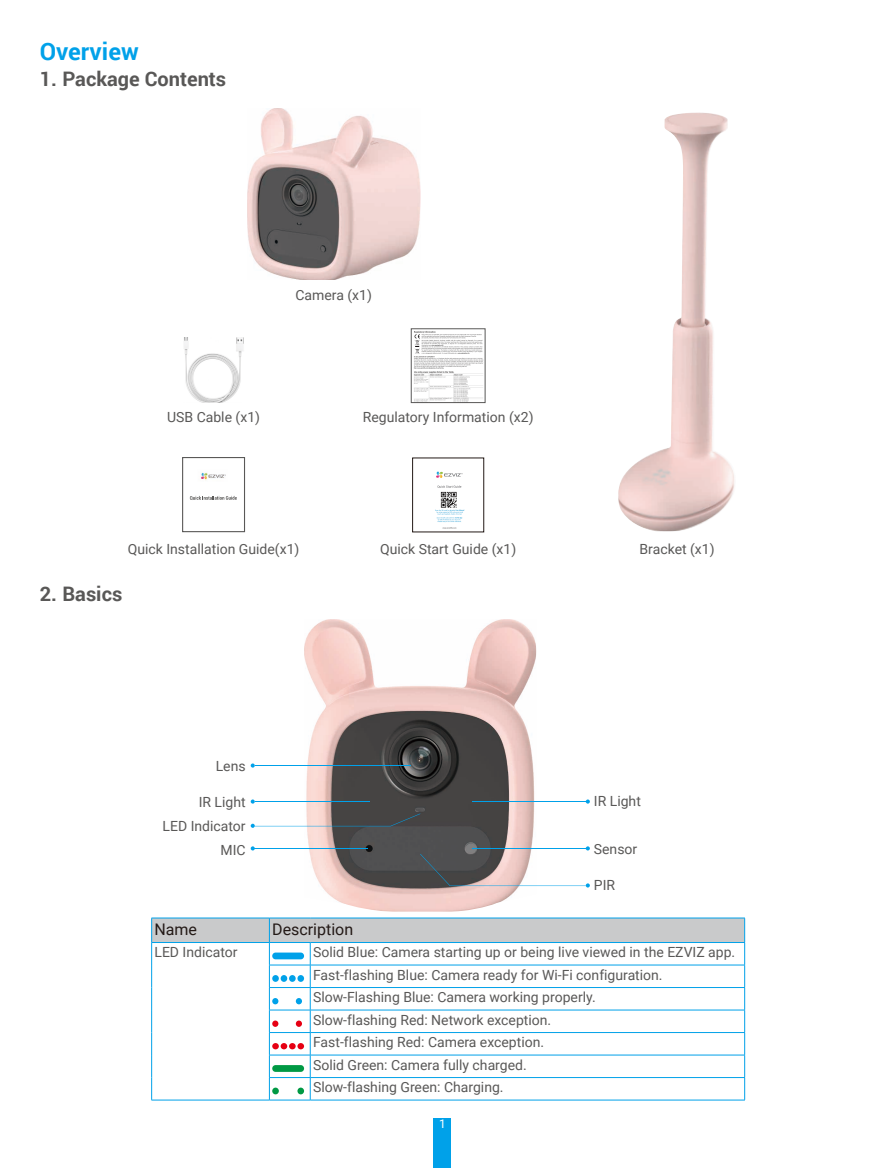
<style>
.page{position:relative;width:885px;height:1168px;background:#fff}
.page>*{position:absolute;margin:0;border:0;box-sizing:border-box;transform-origin:0 0}
.t1{font:700 24px "Roboto";color:#00a1e9}
.t2{font:700 20px "Roboto";color:#595857}
.t3{font:16px "Roboto";color:#231916}
.t4{font:14px/22.6px "Roboto";color:#595857;text-align:right}
.t5{font:12px "Roboto";color:#fff}
</style>
<div class="page">
<div style="left:434px;top:1118px;width:17px;height:50px;background:#00a1e9"></div>
<img style="left:247px;top:108px;width:173px;height:172px">
<img style="left:618px;top:113px;width:77px;height:417px">
<img style="left:184px;top:337px;width:60px;height:66px">
<img style="left:414px;top:331px;width:69px;height:70px">
<div style="left:411px;top:329px;width:74px;height:74px;border:1px solid #595857"></div>
<div style="left:182px;top:457px;width:63px;height:75px;border:1px solid #595857"></div>
<svg style="left:190px;top:496px;width:47px;height:4px"></svg>
<svg style="left:201px;top:472px;width:25px;height:9px"></svg>
<img style="left:435px;top:471px;width:30px;height:58px">
<div style="left:412px;top:458px;width:72px;height:74px;border:1px solid #231916"></div>
<img style="left:304px;top:619px;width:232px;height:293px">
<svg style="left:585px;top:799px;width:4px;height:5px"></svg>
<svg style="left:251px;top:763px;width:4px;height:5px"></svg>
<svg style="left:251px;top:799px;width:4px;height:5px"></svg>
<svg style="left:251px;top:846px;width:4px;height:4px"></svg>
<hr style="left:255px;top:765px;width:155px;height:1px;background:#00a1e9">
<hr style="left:255px;top:848px;width:113px;height:1px;background:#00a1e9">
<hr style="left:255px;top:801px;width:114px;height:1px;background:#00a1e9">
<svg style="left:420px;top:846px;width:169px;height:41px"></svg>
<svg style="left:251px;top:813px;width:169px;height:15px"></svg>
<hr style="left:471px;top:801px;width:114px;height:1px;background:#00a1e9">
<hr style="left:151px;top:1100px;width:118px;height:1px;background:#00a1e9">
<hr style="left:269px;top:1100px;width:41px;height:1px;background:#00a1e9">
<hr style="left:310px;top:1100px;width:434px;height:1px;background:#00a1e9">
<svg style="left:151px;top:918px;width:594px;height:182px"></svg>
<div style="left:272px;top:1065px;width:32px;height:7px;background:#094;border-radius:3px"></div>
<div style="left:272px;top:1087px;width:7px;height:7px;background:#094;border-radius:50%"></div>
<div style="left:297px;top:1087px;width:7px;height:7px;background:#094;border-radius:50%"></div>
<h1 class="t1" style="left:40px;top:35px;width:100px">Overview</h1>
<h2 class="t2" style="left:40px;top:64px;width:188px">1. Package Contents</h2>
<p class="t4" style="left:295px;top:283px;width:78px">Camera (x1)</p>
<p class="t4" style="left:167px;top:405px;width:94px">USB Cable (x1)</p>
<p class="t4" style="left:363px;top:405px;width:172px">Regulatory Information (x2)</p>
<p class="t4" style="left:128px;top:537px;width:173px">Quick Installation Guide(x1)</p>
<p class="t4" style="left:380px;top:537px;width:138px">Quick Start Guide (x1)</p>
<p class="t4" style="left:639px;top:537px;width:77px">Bracket (x1)</p>
<h2 class="t2" style="left:40px;top:579px;width:84px">2. Basics</h2>
<p class="t4" style="left:216px;top:754px;width:31px">Lens</p>
<p class="t4" style="left:199px;top:790px;width:48px">IR Light</p>
<p class="t4" style="left:594px;top:790px;width:48px">IR Light</p>
<p class="t4" style="left:594px;top:837px;width:45px">Sensor</p>
<p class="t4" style="left:594px;top:873px;width:23px">PIR</p>
<p class="t4" style="left:162px;top:813px;width:85px;line-height:24px">LED Indicator<br>MIC</p>
<p class="t3" style="left:154px;top:918px;width:44px">Name</p>
<p class="t3" style="left:272px;top:918px;width:82px">Description</p>
<p class="t4" style="left:154px;top:940px;width:85px">LED Indicator</p>
<p class="t4" style="left:313px;top:940px;width:423px;text-align:left">Solid Blue: Camera starting up or being live viewed in the EZVIZ app.<br>Fast-flashing Blue: Camera ready for Wi-Fi configuration.<br>Slow-Flashing Blue: Camera working properly.<br>Slow-flashing Red: Network exception.<br>Fast-flashing Red: Camera exception.<br>Solid Green: Camera fully charged.<br>Slow-flashing Green: Charging.</p>
<p class="t5" style="left:439px;top:1116px;width:8px">1</p>
</div>
